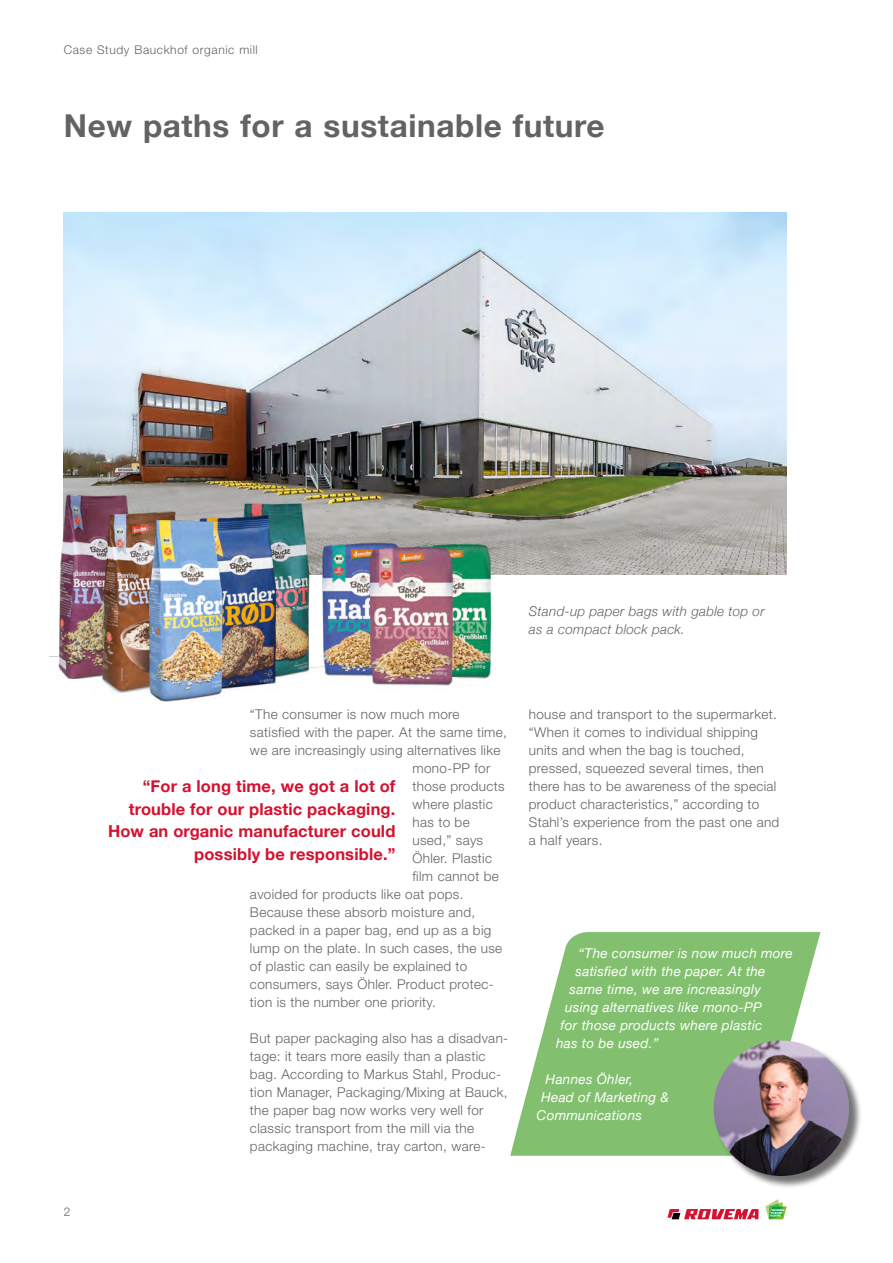
<style>
.page{position:relative;width:893px;height:1263px;background:#fff}
.page>*{position:absolute;margin:0;border:0;box-sizing:border-box;transform-origin:0 0}
.t1{font:700 31.5px "Helvetica Neue";letter-spacing:.02em;color:#646363}
.t2{font:700 16.5px/22.5px "Helvetica Neue";letter-spacing:.01em;color:#d51130;text-align:right}
.t3{font:300 13.5px/18px "Helvetica Neue";letter-spacing:.025em;color:#646363}
.t4{font:italic 13.5px "Helvetica Neue";letter-spacing:.02em;color:#fff}
.t5{font:italic 300 13.5px/18px "Helvetica Neue";letter-spacing:.02em;color:#646363}
.t6{font:300 12px "Helvetica Neue";letter-spacing:.05em;color:#646363}
</style>
<div class="page">
<svg style="left:765px;top:1199px;width:22px;height:20px"></svg>
<svg style="left:667px;top:1209px;width:91px;height:10px"></svg>
<img style="left:64px;top:213px;width:723px;height:361px">
<img style="left:232px;top:500px;width:94px;height:178px">
<svg style="left:510px;top:932px;width:310px;height:224px;background:#94c984"></svg>
<div style="left:715px;top:1042px;width:147px;height:147px;background:#000;opacity:.55"></div>
<img style="left:714px;top:1040px;width:135px;height:136px;border-radius:68px">
<img style="left:318px;top:537px;width:88px;height:141px">
<img style="left:407px;top:538px;width:88px;height:141px">
<img style="left:191px;top:512px;width:88px;height:177px">
<img style="left:49px;top:495px;width:96px;height:184px">
<img style="left:94px;top:508px;width:97px;height:185px">
<img style="left:366px;top:539px;width:92px;height:147px">
<img style="left:143px;top:516px;width:83px;height:186px">
<p class="t6" style="left:64px;top:40px;width:195px">Case Study Bauckhof organic mill</p>
<h1 class="t1" style="left:64px;top:101px;width:542px">New paths for a sustainable future</h1>
<p class="t6" style="left:64px;top:1202px;width:8px">2</p>
<p class="t5" style="left:529px;top:601px;width:237px">Stand-up paper bags with gable top or as a compact block pack.</p>
<p class="t3" style="left:250px;top:705px;width:211px">“The consumer is now much more</p>
<p class="t3" style="left:250px;top:723px;width:258px">satisfied with the paper. At the same time,</p>
<p class="t3" style="left:250px;top:741px;width:252px">we are increasingly using alternatives like</p>
<p class="t3" style="left:412px;top:759px;width:79px">mono-PP for</p>
<p class="t3" style="left:412px;top:777px;width:94px">those products</p>
<p class="t3" style="left:412px;top:795px;width:82px">where plastic</p>
<p class="t3" style="left:412px;top:813px;width:59px">has to be</p>
<p class="t3" style="left:412px;top:831px;width:72px">used,” says</p>
<p class="t3" style="left:412px;top:849px;width:81px">Öhler. Plastic</p>
<p class="t3" style="left:412px;top:867px;width:88px">film cannot be</p>
<p class="t3" style="left:250px;top:885px;width:215px">avoided for products like oat pops.</p>
<p class="t3" style="left:250px;top:903px;width:227px">Because these absorb moisture and,</p>
<p class="t3" style="left:250px;top:921px;width:243px">packed in a paper bag, end up as a big</p>
<p class="t3" style="left:250px;top:939px;width:254px">lump on the plate. In such cases, the use</p>
<p class="t3" style="left:250px;top:957px;width:219px">of plastic can easily be explained to</p>
<p class="t3" style="left:250px;top:975px;width:245px">consumers, says Öhler. Product protec-</p>
<p class="t3" style="left:250px;top:993px;width:187px">tion is the number one priority.</p>
<p class="t3" style="left:250px;top:1029px;width:260px">But paper packaging also has a disadvan&shy;tage: it tears more easily than a plastic bag. According to Markus Stahl, Produc&shy;tion Manager, Packaging/Mixing at Bauck, the paper bag now works very well for classic transport from the mill via the packaging machine, tray carton, ware-</p>
<p class="t2" style="left:108px;top:775px;width:289px">“For a long time, we got a lot of trouble for our plastic packaging.<br>How an organic manufacturer could possibly be responsible.”</p>
<p class="t3" style="left:529px;top:705px;width:252px">house and transport to the supermarket. “When it comes to individual shipping units and when the bag is touched, pressed, squeezed several times, then there has to be awareness of the special product characteristics,” according to Stahl’s experience from the past one and a half years.</p>
<p class="t4" style="left:579px;top:943px;width:216px">“The consumer is now much more</p>
<p class="t4" style="left:576px;top:961px;width:191px">satisfied with the paper. At the</p>
<p class="t4" style="left:570px;top:979px;width:193px">same time, we are increasingly</p>
<p class="t4" style="left:565px;top:997px;width:198px">using alternatives like mono-PP</p>
<p class="t4" style="left:561px;top:1015px;width:203px">for those products where plastic</p>
<p class="t4" style="left:556px;top:1033px;width:104px">has to be used.”</p>
<p class="t4" style="left:546px;top:1069px;width:89px">Hannes Öhler,</p>
<p class="t4" style="left:541px;top:1087px;width:129px">Head of Marketing &amp;</p>
<p class="t4" style="left:537px;top:1105px;width:107px">Communications</p>
</div>
